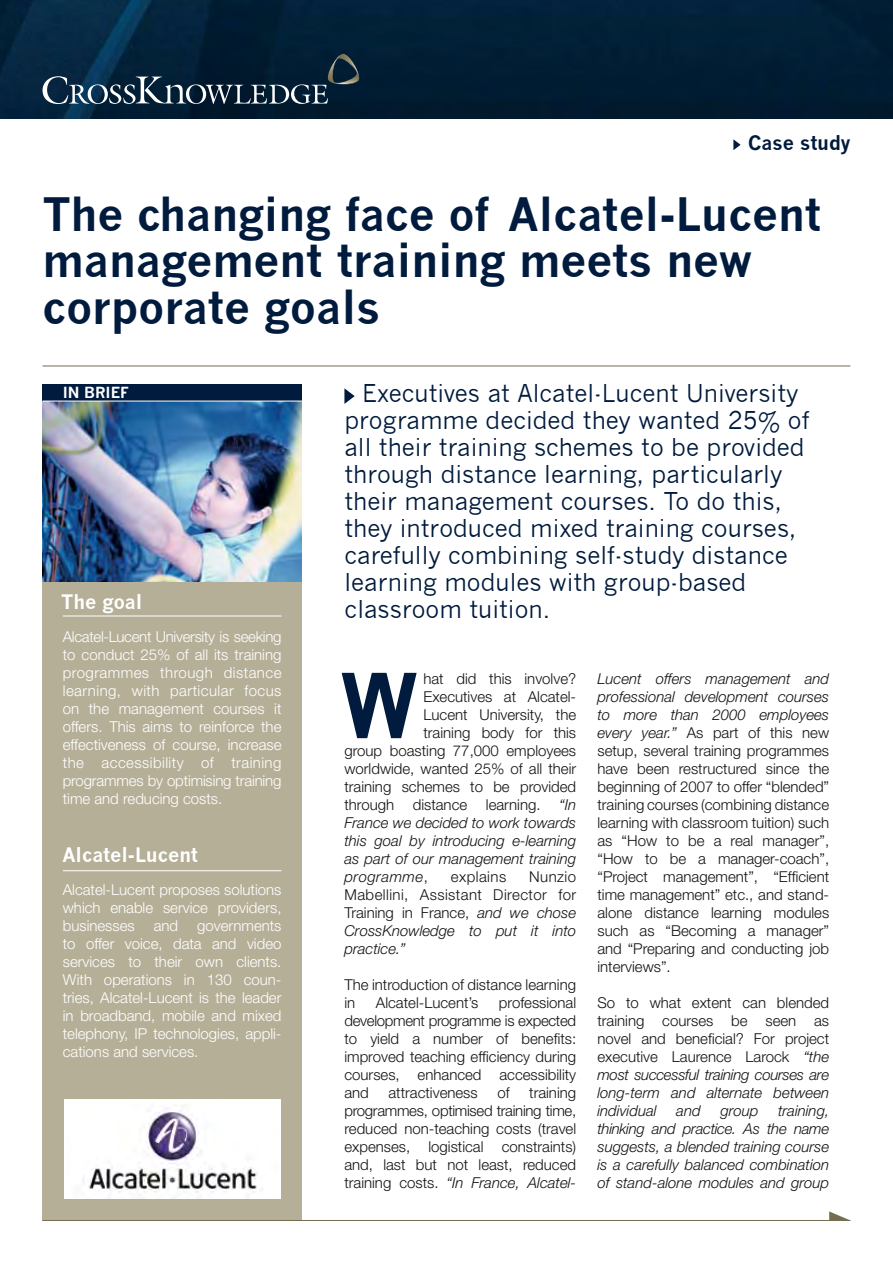
<style>
.page{position:relative;width:893px;height:1263px;background:#fff}
.page>*{position:absolute;margin:0;border:0;box-sizing:border-box;transform-origin:0 0}
.t1{font:700 87.45px "News Gothic";color:#001b3d}
.t2{font:700 45px/46.5px "News Gothic";color:#001b3d}
.t3{font:24px/27px "News Gothic";color:#001b3d}
.t4{font:700 19.5px "News Gothic";color:#fff}
.t5{font:700 19.5px "News Gothic";color:#001b3d}
.t6{font:300 15px/18px "Helvetica Neue";color:#121212;text-align:justify}
.t7{font:300 15px/18px "Helvetica Neue";color:#fff;text-align:justify}
.t8{font:italic 300 15px/18px "Helvetica Neue";color:#121212;text-align:justify}
.t9{font:italic 300 15px "Helvetica Neue";letter-spacing:.03em;color:#121212}
.t10{font:300 15px "Helvetica Neue";letter-spacing:.03em;color:#121212}
.t11{font:700 15px "News Gothic";color:#fff}
.s1{font-style:italic}
.s2{font-style:normal}
</style>
<div class="page">
<div style="left:43px;top:397px;width:259px;height:823px;background:#b6af98"></div>
<div style="left:43px;top:384px;width:259px;height:17px;background:#001b3d"></div>
<svg style="left:344px;top:388px;width:11px;height:16px"></svg>
<img style="left:43px;top:402px;width:259px;height:180px">
<hr style="left:63px;top:870px;width:218px;height:1px;background:#fff">
<hr style="left:43px;top:1220px;width:807px;height:1px;background:#766c4f">
<svg style="left:829px;top:1211px;width:20px;height:9px"></svg>
<hr style="left:43px;top:366px;width:807px;height:1px;background:#766c4f">
<hr style="left:63px;top:616px;width:218px;height:1px;background:#fff">
<hr style="left:43px;top:401px;width:259px;height:1px;background:#fff">
<div style="left:64px;top:1099px;width:217px;height:99px;background:#fff"></div>
<img style="left:83px;top:1104px;width:175px;height:94px">
<img style="left:0;top:0;width:893px;height:119px">
<svg style="left:43px;top:54px;width:317px;height:50px;background:#1e384d"></svg>
<svg style="left:733px;top:139px;width:8px;height:11px"></svg>
<h3 class="t5" style="left:748px;top:131px;width:104px">Case study</h3>
<h2 class="t2" style="left:43px;top:190px;width:780px">The changing face of Alcatel-Lucent management training meets new corporate goals</h2>
<p class="t11" style="left:63px;top:383px;width:68px">In bri ef</p>
<h3 class="t4" style="left:61px;top:590px;width:83px">The goal</h3>
<p class="t7" style="left:63px;top:628px;width:220px">Alcatel-Lucent University is seeking to conduct 25% of all its training programmes through distance learning, with particular focus on the management courses it offers. This aims to reinforce the effectiveness of course, increase the accessibility of training programmes by optimising training time and reducing costs.</p>
<h3 class="t4" style="left:62px;top:843px;width:137px">Alcatel-Lucent</h3>
<p class="t7" style="left:63px;top:881px;width:220px">Alcatel-Lucent proposes solutions which enable service providers, businesses</p>
<p class="t7" style="left:154px;top:917px;width:26px">and</p>
<p class="t7" style="left:63px;top:917px;width:220px;text-indent:134px">governments to offer voice, data and video services to their own clients.<br>With operations in 130 coun&shy;tries, Alcatel-Lucent is the leader in broadband, mobile and mixed telephony, IP technologies, appli&shy;cations and services.</p>
<p class="t3" style="left:344px;top:380px;width:466px;text-indent:18px">Executives at Alcatel-Lucent University programme decided they wanted 25% of all their training schemes to be provided through distance learning, particularly their management courses. To do this, they introduced mixed training courses, carefully combining self-study distance learning modules with group-based classroom tuition.</p>
<h1 class="t1" style="left:340px;top:653px;width:79px">W</h1>
<p class="t6" style="left:423px;top:669px;width:154px">hat did this involve?</p>
<p class="t6" style="left:423px;top:687px;width:154px">Executives at Alcatel-</p>
<p class="t6" style="left:423px;top:705px;width:154px">Lucent University, the</p>
<p class="t6" style="left:423px;top:723px;width:154px">training body for this</p>
<p class="t6" style="left:344px;top:741px;width:233px">group boasting 77,000 employees</p>
<p class="t6" style="left:344px;top:759px;width:233px">worldwide, wanted 25% of all their</p>
<p class="t6" style="left:344px;top:777px;width:233px">training schemes to be provided</p>
<p class="t6" style="left:344px;top:795px;width:233px">through distance learning. <span class="s1">“In</span></p>
<p class="t8" style="left:344px;top:813px;width:233px">France we decided to work towards</p>
<p class="t8" style="left:344px;top:831px;width:233px">this goal by introducing e-learning</p>
<p class="t8" style="left:344px;top:849px;width:233px">as part of our management training</p>
<p class="t9" style="left:344px;top:868px;width:85px">programme<span class="s2">,</span></p>
<p class="t10" style="left:451px;top:867px;width:57px">explains</p>
<p class="t6" style="left:344px;top:867px;width:233px;text-indent:185px">Nunzio Mabellini, Assistant Director for Training in France, <span class="s1">and we chose CrossKnowledge to put it into practice.”</span></p>
<p class="t6" style="left:344px;top:975px;width:233px">The introduction of distance learning in</p>
<p class="t6" style="left:344px;top:993px;width:233px;text-indent:154px">professional development programme is expected to yield a number of benefits: improved teaching efficiency during courses, enhanced accessibility and</p>
<p class="t6" style="left:376px;top:993px;width:104px">Alcatel-Lucent’s</p>
<p class="t6" style="left:344px;top:1083px;width:233px;text-indent:185px">training programmes, optimised training time, reduced non-teaching costs (travel expenses, logistical constraints) and, last but not least, reduced training costs. <span class="s1">“In France, Alcatel-</span></p>
<p class="t6" style="left:389px;top:1083px;width:91px">attractiveness</p>
<p class="t6" style="left:497px;top:1083px;width:14px">of</p>
<p class="t6" style="left:597px;top:669px;width:233px"><span class="s1">Lucent offers management and professional development courses to more than 2000 employees every year.”</span> As part of this new setup, several training programmes have been restructured since the beginning of 2007 to offer “blended” training courses (combining distance learning with classroom tuition) such as “How to be a real manager”, “How to be a manager-coach”, “Project management”, “Efficient time management” etc., and stand&shy;alone distance learning modules such as “Becoming a manager” and “Preparing and conducting job interviews”.</p>
<p class="t6" style="left:597px;top:993px;width:233px">So to what extent can blended training courses be seen as novel and beneficial? For project executive Laurence Larock <span class="s1">“the most successful training courses are long-term and alternate between individual</span></p>
<p class="t8" style="left:597px;top:1101px;width:233px;text-indent:181px">training, thinking and practice. As the name suggests, a blended training course is a carefully balanced combination of stand-alone modules and group</p>
<p class="t8" style="left:676px;top:1101px;width:26px">and</p>
<p class="t8" style="left:720px;top:1101px;width:40px">group</p>
</div>
